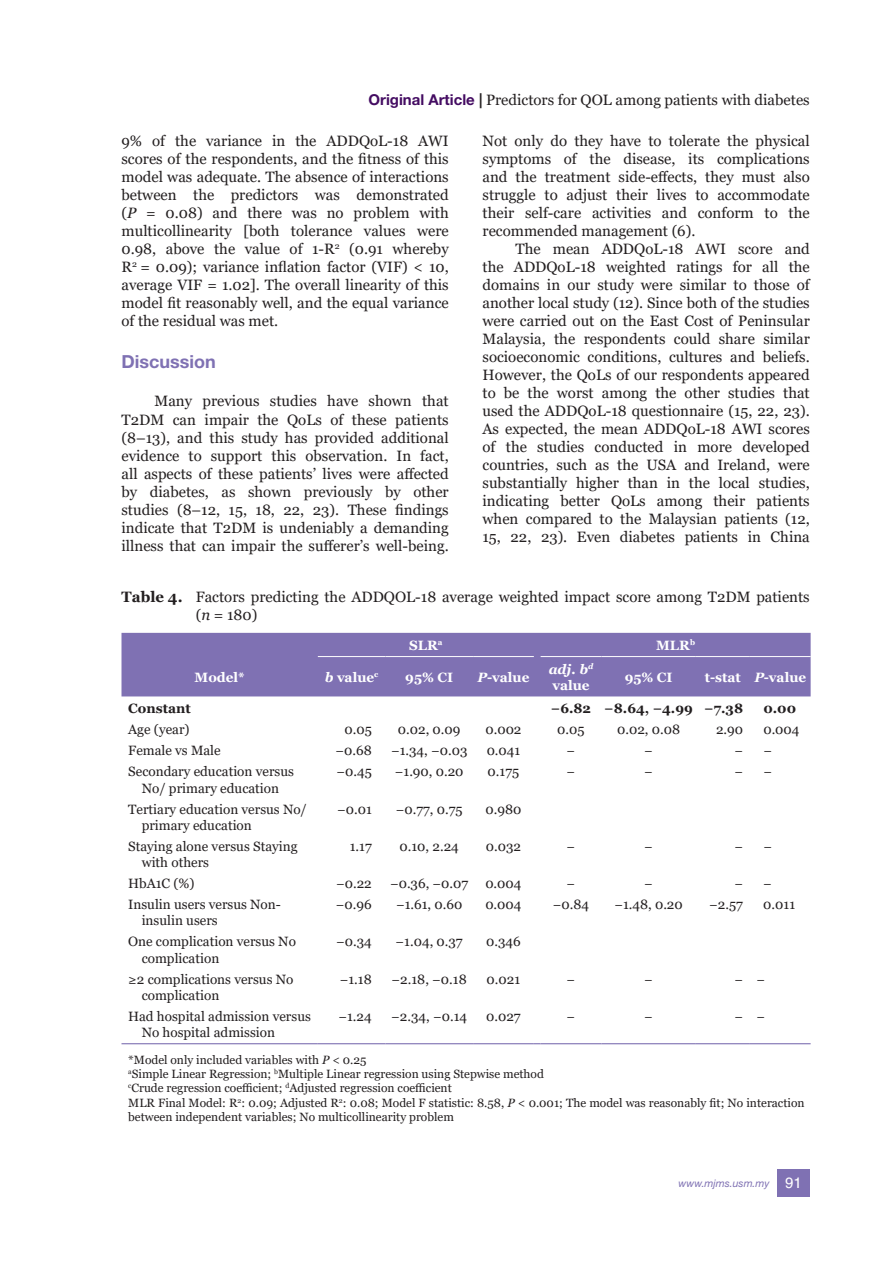
<style>
.page{position:relative;width:893px;height:1263px;background:#fff}
.page>*{position:absolute;margin:0;border:0;box-sizing:border-box;transform-origin:0 0}
.t1{font:700 18px "Helvetica Neue LT Std";color:#7f71b3}
.t2{font:15px/18px "Georgia";color:#231f20;text-align:justify}
.t3{font:13.5px/16.2px "Georgia";color:#231f20}
.t4{font:700 13.5px "Georgia";color:#fff}
.t5{font:700 13.5px "Georgia";color:#231f20}
.t6{font:italic 700 13.5px/16.2px "Georgia";color:#fff}
.t7{font:12px/14.4px "Georgia";color:#231f20}
.t8{font:italic 10.5px "Helvetica Neue LT Std";color:#7f71b3}
.s1{font-family:"Helvetica Neue LT Std";font-weight:700;color:#440c62}
.s2{font-family:"Helvetica Neue LT Std";font-weight:700}
.s3{font-style:italic}
.s4{font-weight:700}
.s5{font-style:normal}
.s6{font-family:"Helvetica LT Std";font-style:normal;font-size:15px;color:#fff}
</style>
<div class="page">
<div style="left:777px;top:1169px;width:33px;height:27px;background:#7f71b3"></div>
<div style="left:122px;top:633px;width:689px;height:63px;background:#7f71b3"></div>
<hr style="left:122px;top:1043px;width:196px;height:1px;background:#7f71b3">
<hr style="left:318px;top:1043px;width:67px;height:1px;background:#7f71b3">
<hr style="left:385px;top:1043px;width:88px;height:1px;background:#7f71b3">
<hr style="left:473px;top:1043px;width:61px;height:1px;background:#7f71b3">
<hr style="left:541px;top:1043px;width:60px;height:1px;background:#7f71b3">
<hr style="left:601px;top:1043px;width:95px;height:1px;background:#7f71b3">
<hr style="left:696px;top:1043px;width:54px;height:1px;background:#7f71b3">
<hr style="left:750px;top:1043px;width:61px;height:1px;background:#7f71b3">
<hr style="left:318px;top:656px;width:67px;height:1px;background:#fff">
<hr style="left:385px;top:656px;width:88px;height:1px;background:#fff">
<hr style="left:473px;top:656px;width:61px;height:1px;background:#fff">
<hr style="left:541px;top:656px;width:60px;height:1px;background:#fff">
<hr style="left:601px;top:656px;width:95px;height:1px;background:#fff">
<hr style="left:696px;top:656px;width:54px;height:1px;background:#fff">
<hr style="left:750px;top:656px;width:61px;height:1px;background:#fff">
<p class="t2" style="left:369px;top:91px;width:443px"><span class="s1">Original Article</span> <span class="s2">|</span> Predictors for QOL among patients with diabetes</p>
<p class="t2" style="left:121px;top:132px;width:329px">9% of the variance in the ADDQoL-18 AWI scores of the respondents, and the fitness of this model was adequate. The absence of interactions between the predictors was demonstrated (<span class="s3">P</span> = 0.08) and there was no problem with multicollinearity [both tolerance values were 0.98, above the value of 1-R<sup>2</sup> (0.91 whereby R<sup>2</sup> = 0.09); variance inflation factor (VIF) &lt; 10, average VIF = 1.02]. The overall linearity of this model fit reasonably well, and the equal variance of the residual was met.</p>
<p class="t1" style="left:122px;top:351px;width:96px">Discussion</p>
<p class="t2" style="left:122px;top:393px;width:329px;text-indent:33px">Many previous studies have shown that T2DM can impair the QoLs of these patients (8–13), and this study has provided additional evidence to support this observation. In fact, all aspects of these patients’ lives were affected by diabetes, as shown previously by other studies (8–12, 15, 18, 22, 23). These findings indicate that T2DM is undeniably a demanding illness that can impair the sufferer’s well-being.</p>
<p class="t2" style="left:196px;top:588px;width:615px;text-indent:-74px"><span class="s4">Table 4.</span> Factors predicting the ADDQOL-18 average weighted impact score among T2DM patients (<span class="s3">n</span> = 180)</p>
<p class="t4" style="left:409px;top:636px;width:35px">SLR<sup>a</sup></p>
<p class="t4" style="left:656px;top:636px;width:40px">MLR<sup>b</sup></p>
<p class="t4" style="left:195px;top:668px;width:52px">Model*</p>
<p class="t4" style="left:325px;top:668px;width:55px"><span class="s3">b</span> value<sup>c</sup></p>
<p class="t4" style="left:405px;top:668px;width:49px">95% CI</p>
<p class="t4" style="left:478px;top:668px;width:53px"><span class="s3">P</span>-value</p>
<p class="t6" style="left:549px;top:661px;width:46px">adj. b<sup>d </sup><span class="s5">value</span></p>
<p class="t4" style="left:625px;top:668px;width:49px">95% CI</p>
<p class="t4" style="left:705px;top:668px;width:103px">t-stat <span class="s3">P</span>-value</p>
<p class="t5" style="left:128px;top:700px;width:64px">Constant</p>
<p class="t5" style="left:551px;top:700px;width:194px">−6.82 −8.64, −4.99 −7.38</p>
<p class="t5" style="left:763px;top:700px;width:34px">0.00</p>
<p class="t3" style="left:128px;top:722px;width:63px">Age (year)</p>
<p class="t3" style="left:344px;top:722px;width:29px">0.05</p>
<p class="t3" style="left:398px;top:722px;width:64px">0.02, 0.09</p>
<p class="t3" style="left:485px;top:722px;width:38px">0.002</p>
<p class="t3" style="left:557px;top:722px;width:29px">0.05</p>
<p class="t3" style="left:617px;top:722px;width:64px">0.02, 0.08</p>
<p class="t3" style="left:716px;top:722px;width:29px">2.90</p>
<p class="t3" style="left:763px;top:722px;width:38px">0.004</p>
<p class="t3" style="left:128px;top:743px;width:94px">Female vs Male</p>
<p class="t3" style="left:336px;top:743px;width:38px">−0.68</p>
<p class="t3" style="left:391px;top:743px;width:78px">−1.34, −0.03</p>
<p class="t3" style="left:487px;top:743px;width:35px">0.041</p>
<p class="t3" style="left:567px;top:743px;width:10px">−</p>
<p class="t3" style="left:644px;top:743px;width:10px">−</p>
<p class="t3" style="left:734px;top:743px;width:10px">−</p>
<p class="t3" style="left:763px;top:743px;width:10px">−</p>
<p class="t3" style="left:128px;top:764px;width:167px;text-align:center">Secondary education versus<br>No/ primary education</p>
<p class="t3" style="left:336px;top:764px;width:37px">−0.45</p>
<p class="t3" style="left:395px;top:764px;width:70px">−1.90, 0.20</p>
<p class="t3" style="left:488px;top:764px;width:33px">0.175</p>
<p class="t3" style="left:567px;top:764px;width:10px">−</p>
<p class="t3" style="left:644px;top:764px;width:10px">−</p>
<p class="t3" style="left:734px;top:764px;width:10px">−</p>
<p class="t3" style="left:763px;top:764px;width:10px">−</p>
<p class="t3" style="left:142px;top:801px;width:167px;text-indent:-14px">Tertiary education versus No/ primary education</p>
<p class="t3" style="left:337px;top:801px;width:36px">−0.01</p>
<p class="t3" style="left:396px;top:801px;width:68px">−0.77, 0.75</p>
<p class="t3" style="left:485px;top:801px;width:37px">0.980</p>
<p class="t3" style="left:142px;top:838px;width:157px;text-indent:-14px">Staying alone versus Staying with others</p>
<p class="t3" style="left:350px;top:838px;width:24px">1.17</p>
<p class="t3" style="left:400px;top:838px;width:61px">0.10, 2.24</p>
<p class="t3" style="left:486px;top:838px;width:37px">0.032</p>
<p class="t3" style="left:567px;top:838px;width:10px">−</p>
<p class="t3" style="left:644px;top:838px;width:10px">−</p>
<p class="t3" style="left:734px;top:838px;width:10px">−</p>
<p class="t3" style="left:763px;top:838px;width:10px">−</p>
<p class="t3" style="left:128px;top:876px;width:68px">HbA1C (%)</p>
<p class="t3" style="left:336px;top:876px;width:37px">−0.22</p>
<p class="t3" style="left:390px;top:876px;width:80px">−0.36, −0.07</p>
<p class="t3" style="left:485px;top:876px;width:38px">0.004</p>
<p class="t3" style="left:567px;top:876px;width:10px">−</p>
<p class="t3" style="left:644px;top:876px;width:10px">−</p>
<p class="t3" style="left:734px;top:876px;width:10px">−</p>
<p class="t3" style="left:763px;top:876px;width:10px">−</p>
<p class="t3" style="left:142px;top:897px;width:141px;text-indent:-14px">Insulin users versus Non&shy;insulin users</p>
<p class="t3" style="left:336px;top:897px;width:37px">−0.96</p>
<p class="t3" style="left:396px;top:897px;width:68px">−1.61, 0.60</p>
<p class="t3" style="left:485px;top:897px;width:38px">0.004</p>
<p class="t3" style="left:553px;top:897px;width:38px">−0.84</p>
<p class="t3" style="left:614px;top:897px;width:70px">−1.48, 0.20</p>
<p class="t3" style="left:709px;top:897px;width:35px">−2.57</p>
<p class="t3" style="left:763px;top:897px;width:33px">0.011</p>
<p class="t3" style="left:142px;top:934px;width:156px;text-indent:-14px">One complication versus No complication</p>
<p class="t3" style="left:336px;top:934px;width:37px">−0.34</p>
<p class="t3" style="left:396px;top:934px;width:69px">−1.04, 0.37</p>
<p class="t3" style="left:486px;top:934px;width:36px">0.346</p>
<p class="t3" style="left:142px;top:971px;width:153px;text-indent:-14px">≥2 complications versus No complication</p>
<p class="t3" style="left:340px;top:971px;width:33px">−1.18</p>
<p class="t3" style="left:392px;top:971px;width:77px">−2.18, −0.18</p>
<p class="t3" style="left:487px;top:971px;width:35px">0.021</p>
<p class="t3" style="left:567px;top:971px;width:10px">−</p>
<p class="t3" style="left:644px;top:971px;width:10px">−</p>
<p class="t3" style="left:734px;top:971px;width:32px">− −</p>
<p class="t3" style="left:142px;top:1008px;width:171px;text-indent:-14px">Had hospital admission versus<br>No hospital admission</p>
<p class="t3" style="left:338px;top:1008px;width:35px">−1.24</p>
<p class="t3" style="left:391px;top:1008px;width:77px">−2.34, −0.14</p>
<p class="t3" style="left:486px;top:1008px;width:36px">0.027</p>
<p class="t3" style="left:567px;top:1008px;width:10px">−</p>
<p class="t3" style="left:644px;top:1008px;width:10px">−</p>
<p class="t3" style="left:734px;top:1008px;width:32px">− −</p>
<p class="t7" style="left:128px;top:1052px;width:678px">*Model only included variables with <span class="s3">P</span> &lt; 0.25<br><sup>a</sup>Simple Linear Regression; <sup>b</sup>Multiple Linear regression using Stepwise method<br><sup>c</sup>Crude regression coefficient; <sup>d</sup>Adjusted regression coefficient<br>MLR Final Model: R<sup>2</sup>: 0.09; Adjusted R<sup>2</sup>: 0.08; Model F statistic: 8.58, <span class="s3">P</span> &lt; 0.001; The model was reasonably fit; No interaction between independent variables; No multicollinearity problem</p>
<p class="t2" style="left:483px;top:132px;width:329px">Not only do they have to tolerate the physical symptoms of the disease, its complications and the treatment side-effects, they must also struggle to adjust their lives to accommodate their self-care activities and conform to the recommended management (6).</p>
<p class="t2" style="left:483px;top:240px;width:329px;text-indent:33px">The mean ADDQoL-18 AWI score and the ADDQoL-18 weighted ratings for all the domains in our study were similar to those of another local study (12). Since both of the studies were carried out on the East Cost of Peninsular Malaysia, the respondents could share similar socioeconomic conditions, cultures and beliefs.<br>However, the QoLs of our respondents appeared to be the worst among the other studies that used the ADDQoL-18 questionnaire (15, 22, 23).<br>As expected, the mean ADDQoL-18 AWI scores of the studies conducted in more developed countries, such as the USA and Ireland, were substantially higher than in the local studies, indicating better QoLs among their patients when compared to the Malaysian patients (12, 15, 22, 23). Even diabetes patients in China</p>
<p class="t8" style="left:679px;top:1176px;width:125px">www.mjms.usm.my <span class="s6">91</span></p>
</div>
